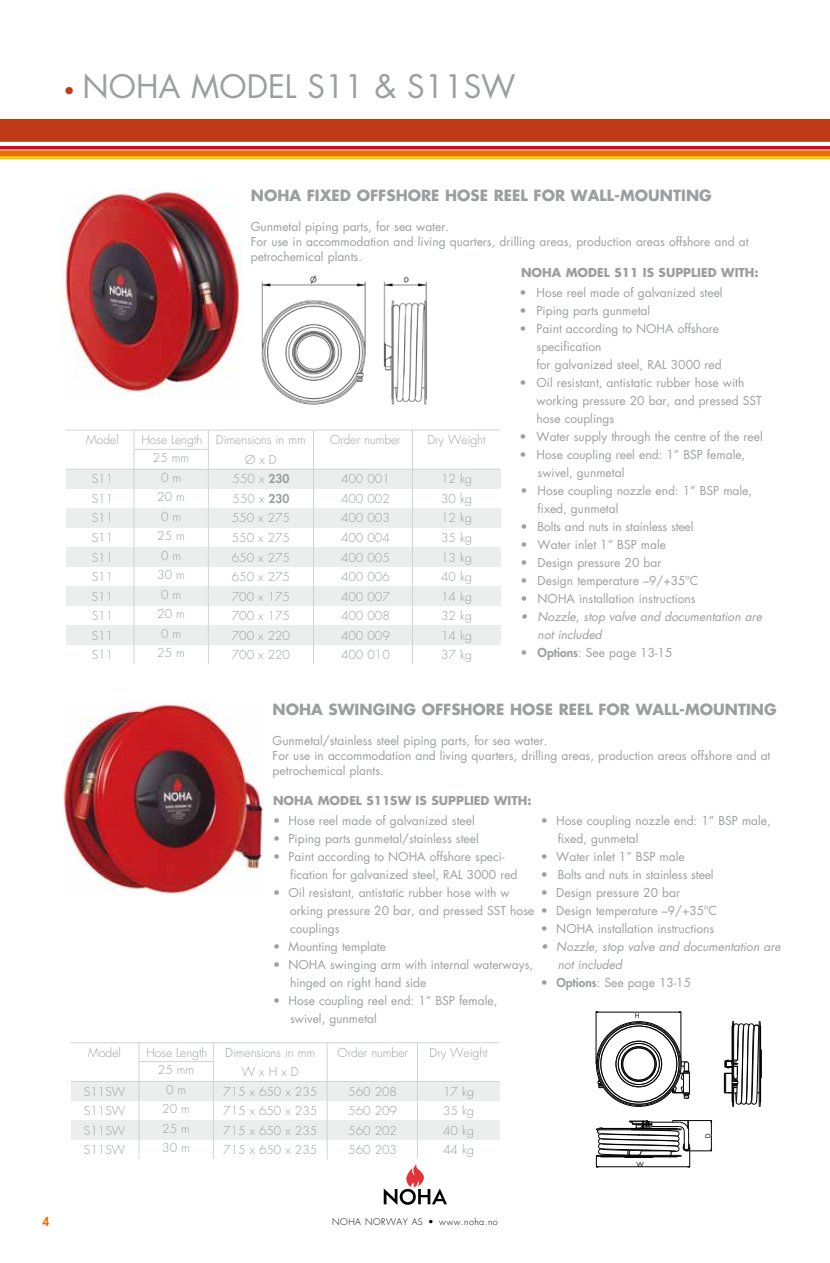
<style>
.page{position:relative;width:830px;height:1263px;background:#fff}
.page>*{position:absolute;margin:0;border:0;box-sizing:border-box;transform-origin:0 0}
.t1{font:31.5px "Futura Std";color:#9c9e9f}
.t2{font:700 15px "Futura Std";color:#9c9e9f}
.t3{font:12px/18px "Futura Std";color:#9c9e9f}
.t4{font:300 12px/19.5px "Futura Std";color:#9c9e9f;text-align:justify}
.t5{font:italic 12px/18px "Futura Std";color:#9c9e9f}
.t6{font:700 12px "Futura Std";color:#9c9e9f}
.t7{font:800 12px "Futura Std";color:#e86e08}
.t8{font:300 9px "Futura Std";letter-spacing:.05em;color:#000}
.t9{font:6.75px "Futura Std";color:#000}
.s1{font-size:19.5px;color:#c03a16}
.s2{font-weight:800}
</style>
<div class="page">
<svg style="left:383px;top:1164px;width:64px;height:41px"></svg>
<div style="left:0;top:119px;width:829px;height:23px;background:#c03a16"></div>
<hr style="left:0;top:146px;width:829px;height:3px;background:#e2001a">
<div style="left:0;top:151px;width:829px;height:6px;background:#e86e08"></div>
<hr style="left:0;top:156px;width:829px;height:3px;background:#f9cb00">
<img style="left:261px;top:275px;width:166px;height:130px">
<img style="left:64px;top:701px;width:200px;height:193px">
<img style="left:63px;top:189px;width:178px;height:205px">
<hr style="left:595px;top:1011px;width:1px;height:53px;background:#000">
<hr style="left:680px;top:1011px;width:1px;height:53px;background:#000">
<hr style="left:595px;top:1012px;width:43px;height:1px;background:#000">
<hr style="left:638px;top:1012px;width:42px;height:1px;background:#000">
<svg style="left:597px;top:1078px;width:6px;height:10px"></svg>
<svg style="left:596px;top:1021px;width:85px;height:85px"></svg>
<svg style="left:597px;top:1022px;width:83px;height:83px"></svg>
<svg style="left:598px;top:1024px;width:80px;height:80px"></svg>
<div style="left:600px;top:1026px;width:76px;height:76px;background:#fff;border-radius:50%"></div>
<svg style="left:615px;top:1041px;width:46px;height:46px"></svg>
<div style="left:615px;top:1041px;width:46px;height:46px;border:1px solid #000;border-radius:50%"></div>
<div style="left:617px;top:1043px;width:42px;height:42px;border:1px solid #000;border-radius:50%"></div>
<svg style="left:618px;top:1043px;width:41px;height:41px"></svg>
<div style="left:618px;top:1043px;width:41px;height:41px;border:1px solid #000;border-radius:50%"></div>
<svg style="left:621px;top:1047px;width:35px;height:34px"></svg>
<svg style="left:621px;top:1047px;width:34px;height:34px"></svg>
<div style="left:621px;top:1046px;width:35px;height:35px;border:1px solid #000;border-radius:50%"></div>
<div style="left:622px;top:1047px;width:33px;height:33px;border:1px solid #000;border-radius:50%"></div>
<div style="left:622px;top:1048px;width:32px;height:32px;background:#fff;border-radius:50%"></div>
<div style="left:622px;top:1048px;width:32px;height:32px;border:1px solid #000;border-radius:50%"></div>
<svg style="left:667px;top:1061px;width:23px;height:38px"></svg>
<svg style="left:723px;top:1021px;width:38px;height:86px"></svg>
<div style="left:66px;top:469px;width:434px;height:20px;background:#eceded"></div>
<div style="left:66px;top:508px;width:434px;height:20px;background:#eceded"></div>
<div style="left:66px;top:547px;width:434px;height:20px;background:#eceded"></div>
<div style="left:66px;top:586px;width:434px;height:20px;background:#eceded"></div>
<div style="left:66px;top:625px;width:434px;height:20px;background:#eceded"></div>
<hr style="left:66px;top:469px;width:434px;height:1px;background:#cfd5d1">
<hr style="left:133px;top:430px;width:1px;height:234px;background:#cfd5d1">
<hr style="left:134px;top:449px;width:74px;height:1px;background:#cfd5d1">
<hr style="left:208px;top:430px;width:1px;height:234px;background:#cfd5d1">
<hr style="left:313px;top:430px;width:1px;height:234px;background:#cfd5d1">
<hr style="left:412px;top:430px;width:1px;height:234px;background:#cfd5d1">
<hr style="left:66px;top:430px;width:434px;height:1px;background:#cfd5d1">
<div style="left:71px;top:1081px;width:428px;height:20px;background:#eceded"></div>
<div style="left:71px;top:1120px;width:428px;height:20px;background:#eceded"></div>
<hr style="left:71px;top:1081px;width:428px;height:1px;background:#cfd5d1">
<hr style="left:139px;top:1061px;width:74px;height:1px;background:#cfd5d1">
<hr style="left:138px;top:1042px;width:1px;height:117px;background:#cfd5d1">
<hr style="left:213px;top:1042px;width:1px;height:117px;background:#cfd5d1">
<hr style="left:326px;top:1043px;width:1px;height:116px;background:#cfd5d1">
<hr style="left:417px;top:1042px;width:1px;height:117px;background:#cfd5d1">
<hr style="left:71px;top:1042px;width:428px;height:1px;background:#cfd5d1">
<svg style="left:595px;top:1120px;width:116px;height:47px"></svg>
<h1 class="t1" style="left:63px;top:67px;width:44px"><span class="s1">•</span> NOHA</h1>
<h1 class="t1" style="left:191px;top:67px;width:22px">MODEL</h1>
<h1 class="t1" style="left:307px;top:67px;width:210px">S11 &amp; S11SW</h1>
<p class="t4" style="left:86px;top:431px;width:34px">Model</p>
<p class="t4" style="left:92px;top:470px;width:23px">S11<br>S11<br>S11<br>S11<br>S11<br>S11<br>S11<br>S11<br>S11<br>S11</p>
<p class="t4" style="left:88px;top:1043px;width:34px">Model</p>
<p class="t4" style="left:84px;top:1082px;width:43px">S11SW S11SW S11SW S11SW</p>
<p class="t4" style="left:141px;top:431px;width:62px">Hose Length</p>
<p class="t4" style="left:153px;top:448px;width:38px;text-align:center">25 mm<br>0 m<br>20 m<br>0 m<br>25 m<br>0 m<br>30 m<br>0 m<br>20 m<br>0 m<br>25 m</p>
<p class="t2" style="left:251px;top:186px;width:14px">NOHA</p>
<p class="t2" style="left:306px;top:186px;width:92px">FIXED OFFSHO</p>
<p class="t2" style="left:421px;top:186px;width:37px">RE HOS</p>
<p class="t2" style="left:479px;top:186px;width:233px">E REEL FOR WALL-MOUNTING</p>
<p class="t3" style="left:251px;top:219px;width:499px;line-height:15px">Gunmetal piping parts, for sea water.<br>For use in accommodation and living quarters, drilling areas, production areas offshore and at petrochemical plants.</p>
<p class="t4" style="left:216px;top:431px;width:91px;text-align:center">Dimensions in mm<br>Ø x D<br>550 x <span class="s2">230<br></span>550 x <span class="s2">230<br></span>550 x 275<br>550 x 275<br>650 x 275<br>650 x 275<br>700 x 175<br>700 x 175<br>700 x 220<br>700 x 220</p>
<p class="t4" style="left:330px;top:431px;width:72px">Order number</p>
<p class="t4" style="left:341px;top:470px;width:50px">400 001<br>400 002<br>400 003<br>400 004<br>400 005<br>400 006<br>400 007<br>400 008<br>400 009<br>400 010</p>
<p class="t4" style="left:427px;top:431px;width:60px">Dry Weight</p>
<p class="t4" style="left:441px;top:470px;width:32px">12 kg 30 kg 12 kg 35 kg 13 kg 40 kg 14 kg 32 kg 14 kg 37 kg</p>
<p class="t6" style="left:520px;top:264px;width:239px">NOHA MODEL S11 IS SUPPLIED WITH:</p>
<p class="t3" style="left:519px;top:284px;width:204px">• Hose reel made of galvanized steel</p>
<p class="t3" style="left:519px;top:302px;width:132px">• Piping parts gunmetal</p>
<p class="t3" style="left:536px;top:320px;width:184px;text-indent:-17px">• Paint according to NOHA offshore specification<br>for galvanized steel, RAL</p>
<p class="t3" style="left:670px;top:356px;width:52px">3000 red</p>
<p class="t3" style="left:536px;top:374px;width:214px;text-indent:-17px">• Oil resistant, antistatic rubber hose with working pressure 20 bar, and pressed SST hose couplings</p>
<p class="t3" style="left:519px;top:428px;width:245px">• Water supply through the centre of the reel</p>
<p class="t3" style="left:537px;top:446px;width:209px;text-indent:-18px">• Hose coupling reel end: 1” BSP female, swivel, gunmetal</p>
<p class="t3" style="left:537px;top:482px;width:216px;text-indent:-17px">• Hose coupling nozzle end: 1” BSP male, fixed, gunmetal</p>
<p class="t3" style="left:520px;top:518px;width:174px">• Bolts and nuts in stainless steel</p>
<p class="t3" style="left:520px;top:536px;width:147px">• Water inlet 1” BSP male</p>
<p class="t3" style="left:520px;top:554px;width:142px">• Design pressure 20 bar</p>
<p class="t3" style="left:520px;top:572px;width:179px">• Design temperature –9/+35ºC</p>
<p class="t3" style="left:520px;top:590px;width:176px">• NOHA installation instructions</p>
<p class="t5" style="left:537px;top:608px;width:226px;text-indent:-17px">• Nozzle, stop valve and documentation are not included</p>
<p class="t3" style="left:520px;top:644px;width:153px">• <span class="s2">Options</span>: See page 13-15</p>
<p class="t4" style="left:146px;top:1043px;width:62px">Hose Length</p>
<p class="t4" style="left:158px;top:1060px;width:38px;text-align:center">25 mm<br>0 m<br>20 m<br>25 m<br>30 m</p>
<p class="t2" style="left:272px;top:699px;width:296px">NOHA SWI NGI NG OFFSHORE HOSE REEL</p>
<p class="t2" style="left:598px;top:699px;width:179px">FOR WALL-MOUNTI NG</p>
<p class="t3" style="left:272px;top:733px;width:499px;line-height:15px">Gunmetal/stainless steel piping parts, for sea water.<br>For use in accommodation and living quarters, drilling areas, production areas offshore and at petrochemical plants.</p>
<p class="t6" style="left:273px;top:793px;width:260px">NOHA MODEL S11SW IS SUPPLIED WITH:</p>
<p class="t3" style="left:273px;top:812px;width:203px">• Hose reel made of galvanized steel</p>
<p class="t3" style="left:273px;top:830px;width:207px">• Piping parts gunmetal/stainless steel</p>
<p class="t3" style="left:290px;top:848px;width:216px;text-indent:-17px">• Paint according to NOHA offshore speci&shy;fication for galvanized steel, RAL</p>
<p class="t3" style="left:557px;top:812px;width:214px;text-indent:-17px">• Hose coupling nozzle end: 1” BSP male, fixed, gunmetal</p>
<p class="t3" style="left:540px;top:848px;width:145px">• Water inlet 1” BSP male</p>
<p class="t3" style="left:540px;top:866px;width:174px">• Bolts and nuts in stainless steel</p>
<p class="t3" style="left:540px;top:884px;width:141px">• Design pressure 20 bar</p>
<p class="t3" style="left:540px;top:902px;width:177px">• Design temperature –9/+35ºC</p>
<p class="t3" style="left:540px;top:920px;width:175px">• NOHA installation instructions</p>
<p class="t5" style="left:557px;top:938px;width:224px;text-indent:-17px">• Nozzle, stop valve and documentation are not included</p>
<p class="t3" style="left:540px;top:974px;width:152px">• <span class="s2">Options</span>: See page 13-15</p>
<p class="t3" style="left:466px;top:866px;width:52px">3000 red</p>
<p class="t3" style="left:273px;top:884px;width:238px;text-align:center">• Oil resistant, antistatic rubber hose with w orking pressure 20 bar, and pressed SST</p>
<p class="t3" style="left:510px;top:902px;width:26px">hose</p>
<p class="t3" style="left:290px;top:920px;width:51px">couplings</p>
<p class="t3" style="left:273px;top:938px;width:114px">• Mounting template</p>
<p class="t3" style="left:290px;top:956px;width:244px;text-indent:-17px">• NOHA swinging arm with internal waterways, hinged on right hand side</p>
<p class="t3" style="left:290px;top:992px;width:209px;text-indent:-17px">• Hose coupling reel end: 1” BSP female, swivel, gunmetal</p>
<p class="t9" style="left:634px;top:1011px;width:5px">H</p>
<p class="t4" style="left:223px;top:1043px;width:95px;text-align:center">Dimensions in mm<br>W x H x D<br>715 x 650 x 235<br>715 x 650 x 235<br>715 x 650 x 235<br>715 x 650 x 235</p>
<p class="t4" style="left:337px;top:1043px;width:72px">Order number</p>
<p class="t4" style="left:348px;top:1082px;width:50px">560 208<br>560 209<br>560 202<br>560 203</p>
<p class="t4" style="left:429px;top:1043px;width:60px">Dry Weight</p>
<p class="t4" style="left:443px;top:1082px;width:32px">17 kg 35 kg 40 kg 44 kg</p>
<p class="t9" style="left:636px;top:1160px;width:9px">W</p>
<p class="t7" style="left:43px;top:1214px;width:8px">4</p>
<p class="t8" style="left:332px;top:1216px;width:167px">NOHA NORWAY AS • www.noha.no</p>
</div>
